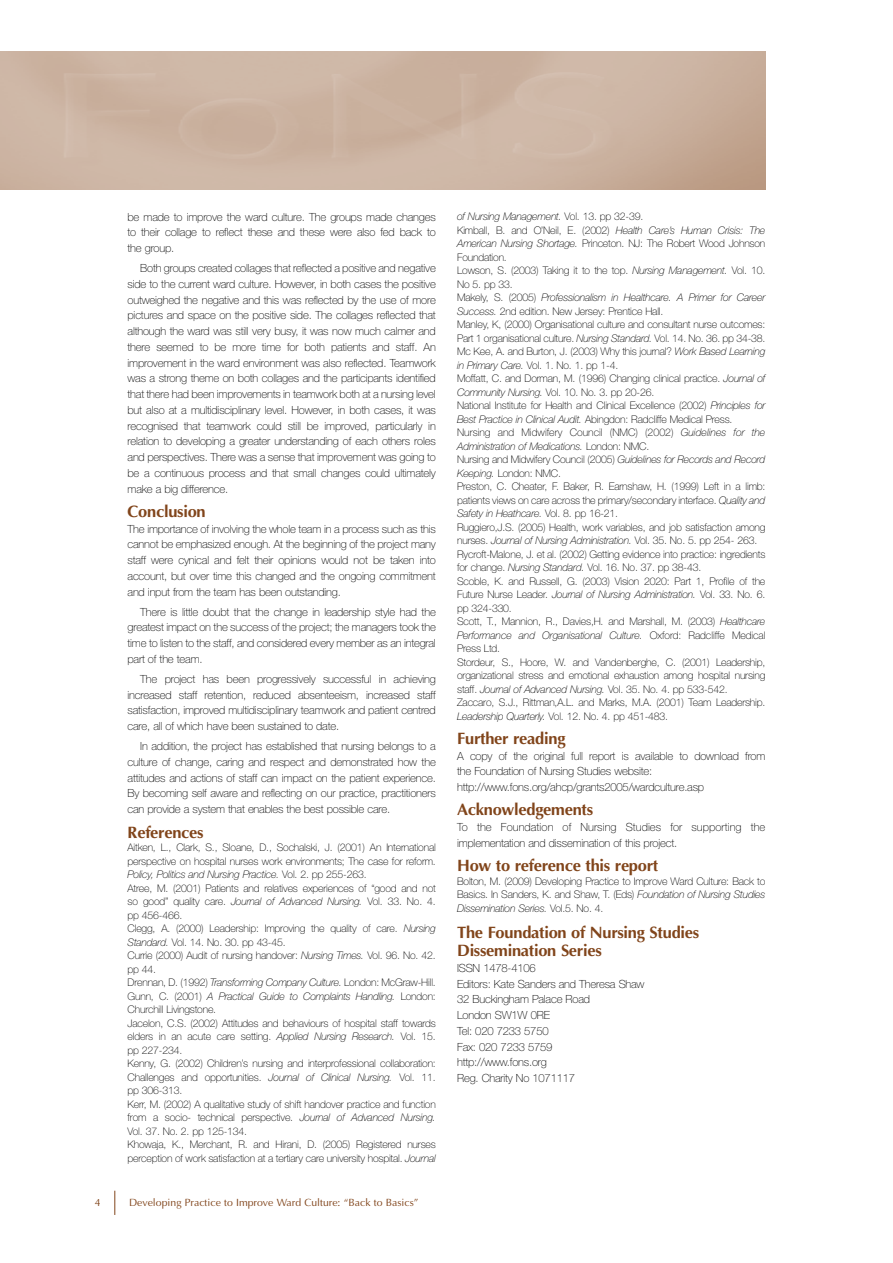
<style>
.page{position:relative;width:893px;height:1263px;background:#fff}
.page>*{position:absolute;margin:0;border:0;box-sizing:border-box;transform-origin:0 0}
.t1{font:700 16.5px/18px "Optima";letter-spacing:-.015em;color:#81451b}
.t2{font:100 11.25px/15.8px "Helvetica Neue";letter-spacing:-.015em;color:#000;text-align:justify}
.t3{font:100 10.5px/13.5px "Helvetica Neue";letter-spacing:-.015em;color:#000}
.t4{font:10.5px "Optima";color:#81451b}
.s1{font-style:italic}
</style>
<div class="page">
<svg style="left:114px;top:1191px;width:1px;height:24px"></svg>
<p class="t2" style="left:128px;top:210px;width:310px">be made to improve the ward culture. The groups made changes to their collage to reflect these and these were also fed back to the group.</p>
<p class="t2" style="left:128px;top:261px;width:310px;text-indent:13px">Both groups created collages that reflected a positive and negative side to the current ward culture. However, in both cases the positive outweighed the negative and this was reflected by the use of more pictures and space on the positive side. The collages reflected that although the ward was still very busy, it was now much calmer and there seemed to be more time for both patients and staff. An improvement in the ward environment was also reflected. Teamwork was a strong theme on both collages and the participants identified that there had been improvements in teamwork both at a nursing level but also at a multidisciplinary level. However, in both cases, it was recognised that teamwork could still be improved, particularly in relation to developing a greater understanding of each others roles and perspectives. There was a sense that improvement was going to be a continuous process and that small changes could ultimately make a big difference.</p>
<h1 class="t1" style="left:128px;top:502px;width:80px">Conclusion</h1>
<p class="t2" style="left:128px;top:522px;width:310px">The importance of involving the whole team in a process such as this cannot be emphasized enough. At the beginning of the project many staff were cynical and felt their opinions would not be taken into account, but over time this changed and the ongoing commitment and input from the team has been outstanding.</p>
<p class="t2" style="left:128px;top:605px;width:310px;text-indent:13px">There is little doubt that the change in leadership style had the greatest impact on the success of the project; the managers took the time to listen to the staff, and considered every member as an integral part of the team.</p>
<p class="t2" style="left:128px;top:672px;width:310px;text-indent:13px">The project has been progressively successful in achieving increased staff retention, reduced absenteeism, increased staff satisfaction, improved multidisciplinary teamwork and patient centred care, all of which have been sustained to date.</p>
<p class="t2" style="left:128px;top:739px;width:310px;text-indent:13px">In addition, the project has established that nursing belongs to a culture of change, caring and respect and demonstrated how the attitudes and actions of staff can impact on the patient experience.<br>By becoming self aware and reflecting on our practice, practitioners can provide a system that enables the best possible care.</p>
<h1 class="t1" style="left:128px;top:823px;width:78px">References</h1>
<p class="t3" style="left:128px;top:841px;width:310px">Aitken, L., Clark, S., Sloane, D., Sochalski, J. (2001) An International perspective on hospital nurses work environments; The case for reform.<br><span class="s1">Policy, Politics and Nursing Practice.</span> Vol. 2. pp 255-263.<br>Atree, M. (2001) Patients and relatives experiences of “good and not so good” quality care. <span class="s1">Journal of Advanced Nursing.</span> Vol. 33. No. 4. pp 456-466.<br>Clegg, A. (2000) Leadership: Improving the quality of care. <span class="s1">Nursing Standard.</span> Vol. 14. No. 30. pp 43-45.<br>Currie (2000) Audit of nursing handover: <span class="s1">Nursing Times.</span> Vol. 96. No. 42. pp 44.<br>Drennan, D. (1992) <span class="s1">Transforming Company Culture.</span> London: McGraw-Hill.<br>Gunn, C. (2001) <span class="s1">A Practical Guide to Complaints Handling.</span> London:<br>Churchill Livingstone.<br>Jacelon, C.S. (2002) Attitudes and behaviours of hospital staff towards elders in an acute care setting. <span class="s1">Applied Nursing Research.</span> Vol. 15. pp 227-234.<br>Kenny, G. (2002) Children’s nursing and interprofessional collaboration:<br>Challenges and opportunities. <span class="s1">Journal of Clinical Nursing.</span> Vol. 11. pp 306-313.<br>Kerr, M. (2002) A qualitative study of shift handover practice and function from a socio- technical perspective. <span class="s1">Journal of Advanced Nursing.<br></span>Vol. 37. No. 2. pp 125-134.<br>Khowaja, K., Merchant, R. and Hirani, D. (2005) Registered nurses perception of work satisfaction at a tertiary care university hospital. <span class="s1">Journal</span></p>
<p class="t4" style="left:95px;top:1196px;width:7px">4</p>
<p class="t4" style="left:129px;top:1196px;width:291px">Developing Practice to Improve Ward Culture: “Back to Basics”</p>
<p class="t3" style="left:457px;top:211px;width:310px"><span class="s1">of Nursing Management.</span> Vol. 13. pp 32-39.<br>Kimball, B. and O’Neil, E. (2002) <span class="s1">Health Care’s Human Crisis: The American Nursing Shortage.</span> Princeton. NJ: The Robert Wood Johnson Foundation.<br>Lowson, S. (2003) Taking it to the top. <span class="s1">Nursing Management.</span> Vol. 10.<br>No 5. pp 33.<br>Makely, S. (2005) <span class="s1">Professionalism in Healthcare. A Primer for Career Success.</span> 2nd edition. New Jersey: Prentice Hall.<br>Manley, K, (2000) Organisational culture and consultant nurse outcomes:<br>Part 1 organisational culture. <span class="s1">Nursing Standard.</span> Vol. 14. No. 36. pp 34-38.<br>Mc Kee, A. and Burton, J. (2003) Why this journal? <span class="s1">Work Based Learning in Primary Care.</span> Vol. 1. No. 1. pp 1-4.<br>Moffatt, C. and Dorman, M. (1996) Changing clinical practice. <span class="s1">Journal of Community Nursing.</span> Vol. 10. No. 3. pp 20-26.<br>National Institute for Health and Clinical Excellence (2002) <span class="s1">Principles for Best Practice in Clinical Audit.</span> Abingdon: Radcliffe Medical Press.<br>Nursing and Midwifery Council (NMC) (2002) <span class="s1">Guidelines for the Administration of Medications.</span> London: NMC.<br>Nursing and Midwifery Council (2005) <span class="s1">Guidelines for Records and Record Keeping.</span> London: NMC.<br>Preston, C. Cheater, F. Baker, R. Earnshaw, H. (1999) Left in a limb: patients views on care across the primary/secondary interface. <span class="s1">Quality and Safety in Heathcare.</span> Vol. 8. pp 16-21.<br>Ruggiero,J.S. (2005) Health, work variables, and job satisfaction among nurses. <span class="s1">Journal of Nursing Administration.</span> Vol. 35. No. 5. pp 254- 263.<br>Rycroft-Malone, J. et al. (2002) Getting evidence into practice: ingredients for change. <span class="s1">Nursing Standard.</span> Vol. 16. No. 37. pp 38-43.<br>Scoble, K. and Russell, G. (2003) Vision 2020: Part 1, Profile of the Future Nurse Leader. <span class="s1">Journal of Nursing Administration.</span> Vol. 33. No. 6. pp 324-330.<br>Scott, T., Mannion, R., Davies,H. and Marshall, M. (2003) <span class="s1">Healthcare Performance and Organisational Culture.</span> Oxford: Radcliffe Medical Press Ltd.<br>Stordeur, S., Hoore, W. and Vandenberghe, C. (2001) Leadership, organizational stress and emotional exhaustion among hospital nursing staff. <span class="s1">Journal of Advanced Nursing.</span> Vol. 35. No. 4. pp 533-542.<br>Zaccaro, S.J., Rittman,A.L. and Marks, M.A. (2001) Team Leadership.<br><span class="s1">Leadership Quarterly.</span> Vol. 12. No. 4. pp 451-483.</p>
<h1 class="t1" style="left:457px;top:729px;width:110px">Further reading</h1>
<p class="t2" style="left:457px;top:749px;width:310px;text-align:left">A copy of the original full report is available to download from the Foundation of Nursing Studies website: http://www.fons.org/ahcp/grants2005/wardculture.asp</p>
<h1 class="t1" style="left:457px;top:801px;width:138px">Acknowledgements</h1>
<p class="t2" style="left:457px;top:820px;width:310px">To the Foundation of Nursing Studies for supporting the implementation and dissemination of this project.</p>
<h1 class="t1" style="left:457px;top:856px;width:203px">How to reference this report</h1>
<p class="t3" style="left:457px;top:875px;width:310px;text-align:justify">Bolton, M. (2009) Developing Practice to Improve Ward Culture: Back to Basics. In Sanders, K. and Shaw, T. (Eds) <span class="s1">Foundation of Nursing Studies Dissemination Series.</span> Vol.5. No. 4.</p>
<h1 class="t1" style="left:457px;top:923px;width:244px">The Foundation of Nursing Studies<br>Dissemination Series</h1>
<p class="t2" style="left:457px;top:961px;width:189px;text-align:left">ISSN 1478-4106<br>Editors: Kate Sanders and Theresa Shaw<br>32 Buckingham Palace Road<br>London SW1W 0RE<br>Tel: 020 7233 5750<br>Fax: 020 7233 5759 http://www.fons.org<br>Reg. Charity No 1071117</p>
</div>
